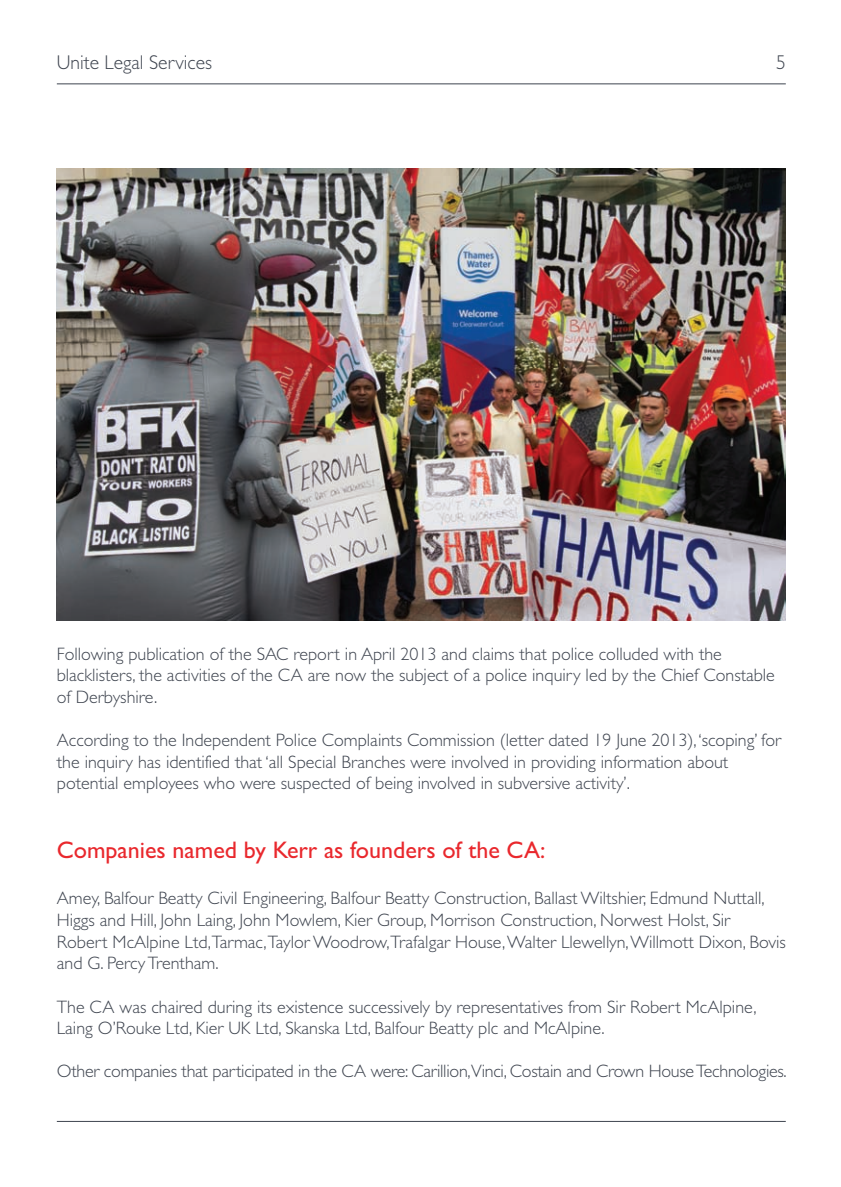
<style>
.page{position:relative;width:841px;height:1187px;background:#fff}
.page>*{position:absolute;margin:0;border:0;box-sizing:border-box;transform-origin:0 0}
.t1{font:24px "Gill Sans";color:#e9282d}
.t2{font:300 20px "Gill Sans";color:#3e444f}
.t3{font:300 18px/21.6px "Gill Sans";color:#3e444f}
</style>
<div class="page">
<hr style="left:57px;top:84px;width:728px;height:1px;background:#3e444f">
<hr style="left:57px;top:1121px;width:728px;height:1px;background:#3e444f">
<img style="left:57px;top:169px;width:728px;height:452px">
<p class="t2" style="left:57px;top:51px;width:157px">Unite Legal Services</p>
<p class="t2" style="left:776px;top:51px;width:11px">5</p>
<p class="t3" style="left:57px;top:643px;width:719px">Following publication of the SAC report in April 2013 and claims that police colluded with the blacklisters, the activities of the CA are now the subject of a police inquiry led by the Chief Constable of Derbyshire.</p>
<p class="t3" style="left:57px;top:729px;width:725px">According to the Independent Police Complaints Commission (letter dated 19 June 2013), ‘scoping’ for the inquiry has identified that ‘all Special Branches were involved in providing information about potential employees who were suspected of being involved in subversive activity’.</p>
<h1 class="t1" style="left:57px;top:836px;width:490px">Companies named by Kerr as founders of the CA:</h1>
<p class="t3" style="left:57px;top:887px;width:730px">Amey, Balfour Beatty Civil Engineering, Balfour Beatty Construction, Ballast Wiltshier, Edmund Nuttall, Higgs and Hill, John Laing, John Mowlem, Kier Group, Morrison Construction, Norwest Holst, Sir<br>Robert McAlpine Ltd,Tarmac,Taylor Woodrow,Trafalgar House, Walter Llewellyn, Willmott Dixon, Bovis and G. Percy Trentham.</p>
<p class="t3" style="left:57px;top:995px;width:701px">The CA was chaired during its existence successively by representatives from Sir Robert McAlpine,<br>Laing O’Rouke Ltd, Kier UK Ltd, Skanska Ltd, Balfour Beatty plc and McAlpine.</p>
<p class="t3" style="left:57px;top:1060px;width:731px">Other companies that participated in the CA were: Carillion,Vinci, Costain and Crown House Technologies.</p>
</div>
